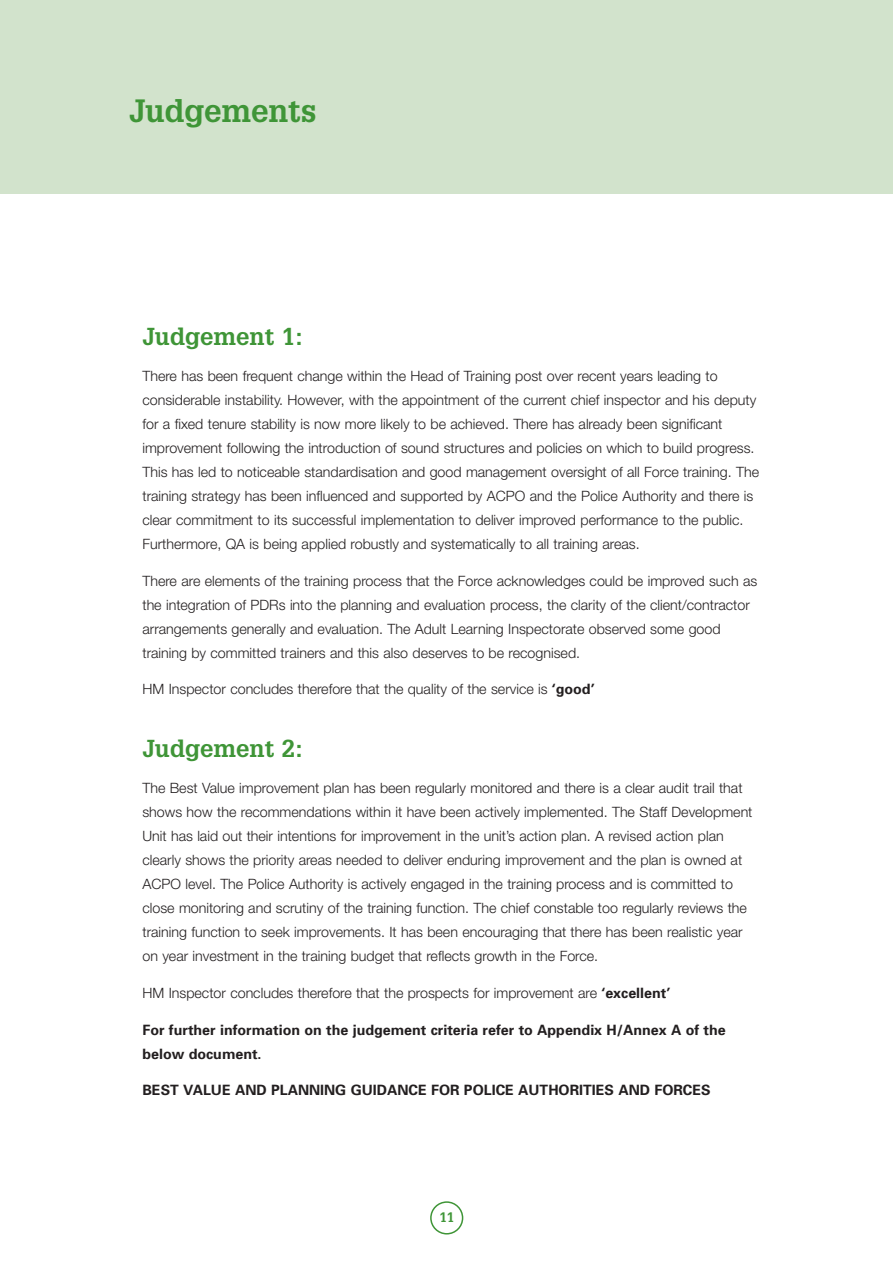
<style>
.page{position:relative;width:893px;height:1263px;background:#fff}
.page>*{position:absolute;margin:0;border:0;box-sizing:border-box;transform-origin:0 0}
.t1{font:700 31.5px "Glypha";letter-spacing:-.005em;color:#3f9537}
.t2{font:700 24px "Glypha";color:#3f9537}
.t3{font:300 14.25px/24px "Helvetica Neue";color:#231f20}
.t4{font:700 14.25px/24px "Univers";color:#231f20}
.t5{font:700 13.5px "Glypha";color:#3f9537}
.s1{font-family:"Univers";font-weight:700}
</style>
<div class="page">
<div style="left:0;top:0;width:893px;height:193px;background:#d2e3cc"></div>
<svg style="left:430px;top:1201px;width:33px;height:33px"></svg>
<h1 class="t1" style="left:129px;top:93px;width:189px">Judgements</h1>
<h2 class="t2" style="left:142px;top:323px;width:162px">Judgement 1:</h2>
<p class="t3" style="left:142px;top:365px;width:618px">There has been frequent change within the Head of Training post over recent years leading to considerable instability. However, with the appointment of the current chief inspector and his deputy for a fixed tenure stability is now more likely to be achieved. There has already been significant improvement following the introduction of sound structures and policies on which to build progress.<br>This has led to noticeable standardisation and good management oversight of all Force training. The training strategy has been influenced and supported by ACPO and the Police Authority and there is clear commitment to its successful implementation to deliver improved performance to the public.<br>Furthermore, QA is being applied robustly and systematically to all training areas.</p>
<p class="t3" style="left:142px;top:570px;width:616px">There are elements of the training process that the Force acknowledges could be improved such as the integration of PDRs into the planning and evaluation process, the clarity of the client/contractor arrangements generally and evaluation. The Adult Learning Inspectorate observed some good training by committed trainers and this also deserves to be recognised.</p>
<p class="t3" style="left:142px;top:679px;width:454px">HM Inspector concludes therefore that the quality of the service is <span class="s1">‘good’</span></p>
<h2 class="t2" style="left:142px;top:735px;width:162px">Judgement 2:</h2>
<p class="t3" style="left:142px;top:777px;width:612px">The Best Value improvement plan has been regularly monitored and there is a clear audit trail that shows how the recommendations within it have been actively implemented. The Staff Development Unit has laid out their intentions for improvement in the unit’s action plan. A revised action plan clearly shows the priority areas needed to deliver enduring improvement and the plan is owned at ACPO level. The Police Authority is actively engaged in the training process and is committed to close monitoring and scrutiny of the training function. The chief constable too regularly reviews the training function to seek improvements. It has been encouraging that there has been realistic year on year investment in the training budget that reflects growth in the Force.</p>
<p class="t3" style="left:142px;top:982px;width:529px">HM Inspector concludes therefore that the prospects for improvement are <span class="s1">‘excellent’</span></p>
<p class="t4" style="left:142px;top:1019px;width:585px">For further information on the judgement criteria refer to Appendix H/Annex A of the below document.</p>
<p class="t4" style="left:142px;top:1079px;width:570px">BEST VALUE AND PLANNING GUIDANCE FOR POLICE AUTHORITIES AND FORCES</p>
<p class="t5" style="left:439px;top:1209px;width:17px">11</p>
</div>
